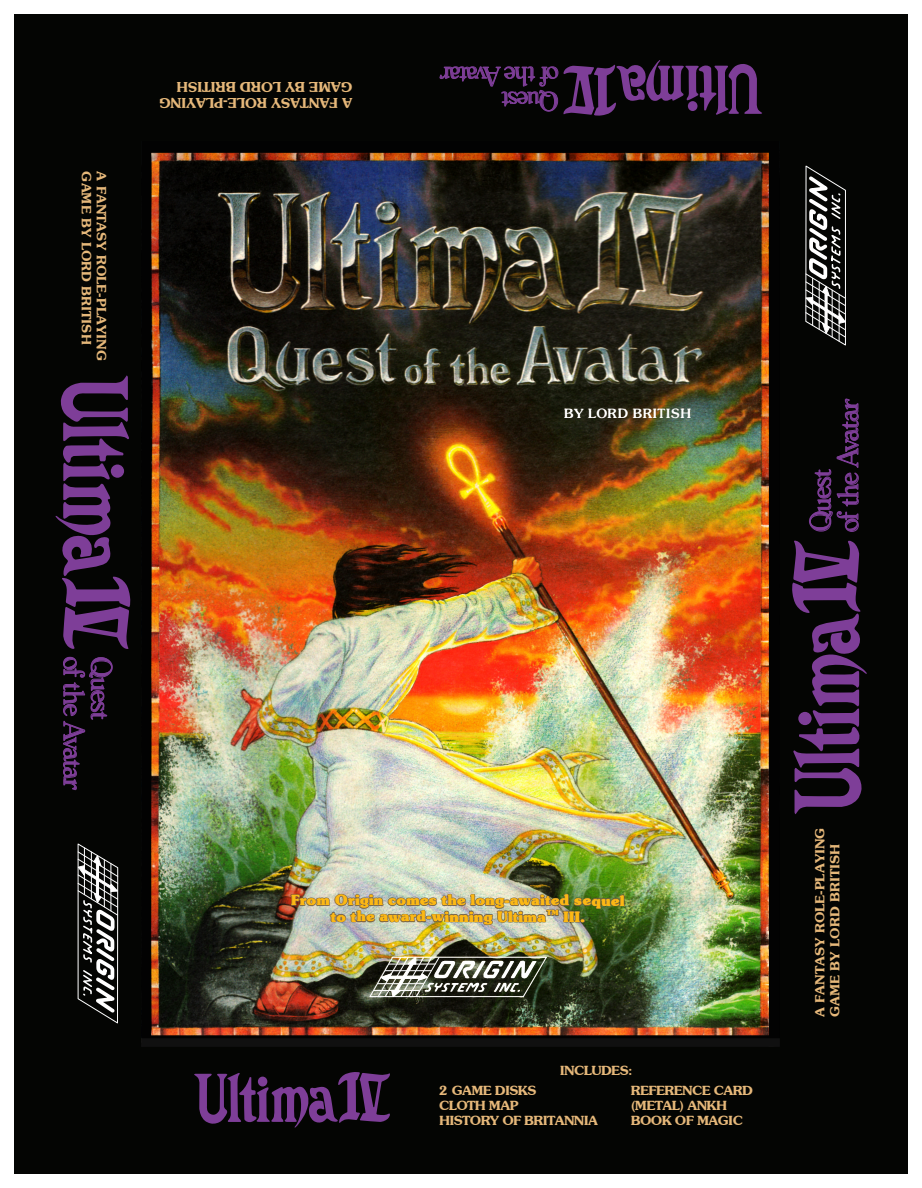
<style>
.page{position:relative;width:922px;height:1188px;background:#fff}
.page>*{position:absolute;margin:0;border:0;box-sizing:border-box;transform-origin:0 0}
.t1{font:300 30px/27.5px "Windsor BT";letter-spacing:-.065em;color:#7e3e98;scale:.96 1}
.t2{font:300 27.5px/25px "Windsor BT";letter-spacing:-.085em;color:#7e3e98;scale:.96 1}
.t3{font:700 14.12px "ITC Souvenir";letter-spacing:.04em;color:#fcb814}
.t4{font:700 14.12px "ITC Souvenir";color:#fbb818;scale:.96 1}
.t5{font:700 14px "ITC Souvenir";color:#fcb814;scale:.96 1}
.t6{font:700 13.88px "ITC Souvenir";letter-spacing:.05em;color:#fcb814;scale:.93 1}
.t7{font:600 13.75px/16.2px "Souvenir Greek BT";letter-spacing:-.025em;color:#e6b87a}
.t8{font:600 13px "Souvenir Greek BT";letter-spacing:-.005em;color:#e6b87a}
.t9{font:600 12.75px/15px "Souvenir Greek BT";letter-spacing:-.045em;color:#e6b87a;scale:1.05 1}
.t10{font:600 12.75px/15px "Souvenir Greek BT";letter-spacing:-.005em;color:#e6b87a;scale:1.05 1}
.t11{font:500 12.62px "ITC Souvenir";letter-spacing:.06em;color:#fff}
.t12{font:700 6.88px "ITC Souvenir";color:#fcb814}
.s1{font-size:12.5px}
.s2{font-size:13.88px}
.s3{font-size:14px}
.s4{font-size:13.62px}
.s5{font-size:13.75px}
.s6{font-size:14.12px}
.s7{font-size:14.25px}
</style>
<div class="page">
<div style="left:14px;top:14px;width:893px;height:1159px;background:#040503"></div>
<img style="left:142px;top:152px;width:637px;height:894px">
<img style="left:369px;top:956px;width:178px;height:40px">
<img style="left:291px;top:893px;width:333px;height:31px">
<svg style="left:792px;top:165px;width:74px;height:649px"></svg>
<svg style="left:55px;top:375px;width:75px;height:648px"></svg>
<svg style="left:439px;top:60px;width:323px;height:56px"></svg>
<div style="left:687px;top:101px;width:10px;height:10px;background:#7e3e98;border-radius:50%"></div>
<svg style="left:194px;top:1072px;width:196px;height:55px"></svg>
<div style="left:258px;top:1076px;width:9px;height:10px;background:#7e3e98;border-radius:50%"></div>
<p class="t8" style="left:94px;top:171px;width:174px;rotate:90deg">GAME BY LORD BRITISH</p>
<p class="t8" style="left:109px;top:171px;width:190px;rotate:90deg">A FANTASY ROLE-PLAYING</p>
<p class="t7" style="left:352px;top:111px;width:195px;rotate:-180deg">A FANTASY ROLE-PLAYING<br>GAME BY LORD BRITISH</p>
<h2 class="t2" style="left:558px;top:114px;width:126px;rotate:-180deg">Quest<br>of ht e Avatar</h2>
<p class="t11" style="left:564px;top:406px;width:128px">B<span class="s1">Y</span> LORD BRITISH</p>
<h1 class="t1" style="left:88px;top:656px;width:141px;rotate:90deg">of the Avatar</h1>
<h1 class="t1" style="left:116px;top:656px;width:68px;rotate:90deg">Quest</h1>
<p class="t3" style="left:291px;top:890px;width:334px"><span class="s2">F</span>rom Or<span class="s3">i</span>gin comes <span class="s3">the l</span>ong<span class="s4">-</span>awai<span class="s5">t</span><span class="s3">e</span>d <span class="s3">s</span><span class="s2">e</span><span class="s3">qu</span><span class="s2">el</span></p>
<p class="t6" style="left:331px;top:907px;width:232px">to the award<span class="s4">-</span>winnin<span class="s6">g</span> <span class="s7">U</span>l<span class="s3">ti</span>ma</p>
<p class="t5" style="left:563px;top:907px;width:24px">III.</p>
<p class="t4" style="left:429px;top:894px;width:11px">g</p>
<p class="t12" style="left:546px;top:908px;width:13px">TM</p>
<p class="t9" style="left:559px;top:1062px;width:71px">INCLUDES:</p>
<p class="t9" style="left:439px;top:1082px;width:153px">2 GAME DISKS<br>CLOTH MAP<br>HISTORY OF BRITANNIA</p>
<p class="t9" style="left:630px;top:1082px;width:118px">REFERENCE CARD (METAL) ANKH<br>BOOK OF MAGIC</p>
<h1 class="t1" style="left:805px;top:532px;width:141px;rotate:-90deg">Quest<br>of the Avatar</h1>
<p class="t10" style="left:812px;top:1016px;width:182px;rotate:-90deg">A FANTASY ROLE-PLAYING<br>GAME BY LORD BRITISH</p>
</div>
